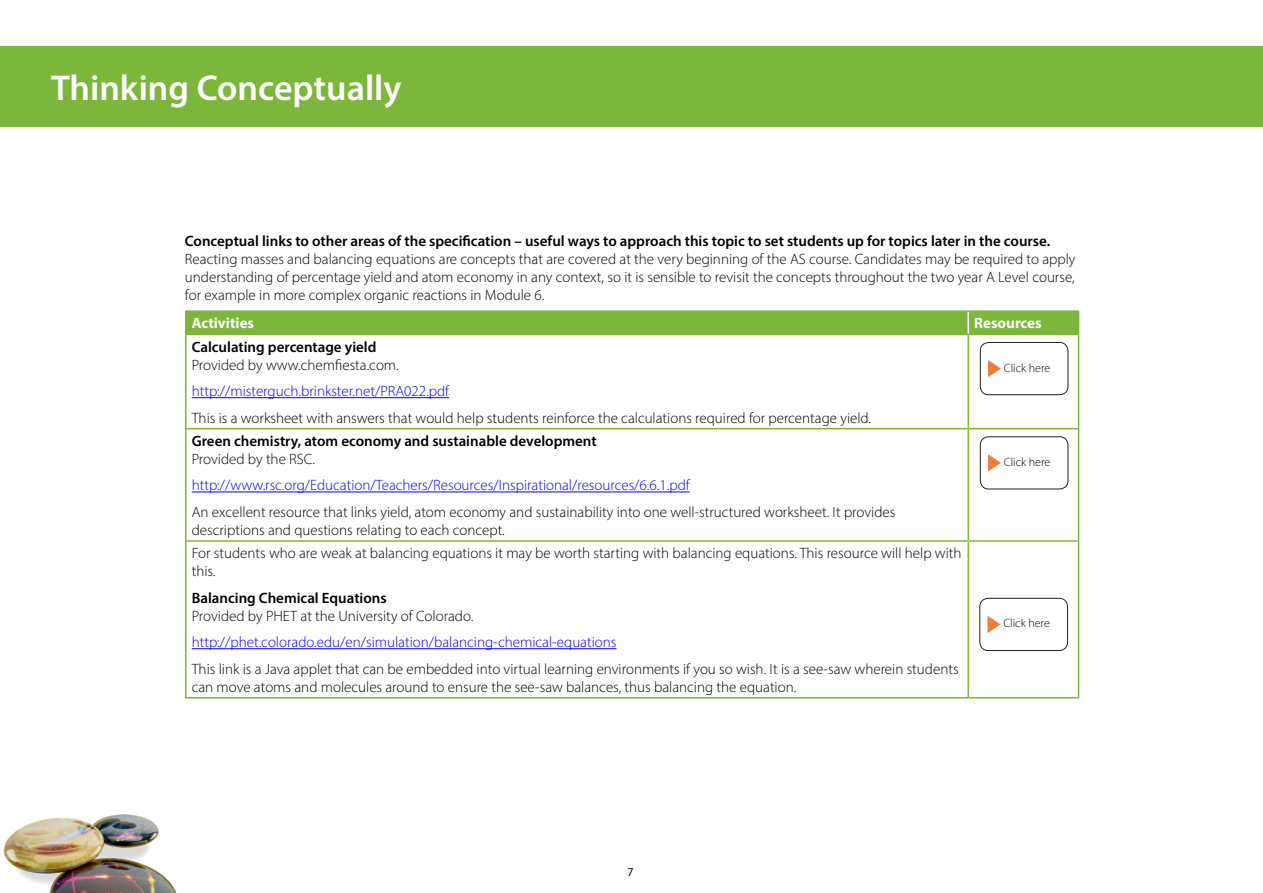
<style>
.page{position:relative;width:1263px;height:893px;background:#fff}
.page>*{position:absolute;margin:0;border:0;box-sizing:border-box;transform-origin:0 0}
.TConc_H1{font:600 36px "Myriad Pro";color:#fff}
.TConc_Body{font:300 15px/18px "Myriad Pro";color:#000}
.CC_Body{font:300 15px/18px "Myriad Pro";color:#000}
.CC_H2{font:600 15px "Myriad Pro";color:#000}
.CC_Body-2{font:300 15px "Myriad Pro";color:#00f}
.TConc_Body-2{font:300 15px "Myriad Pro";color:#00f}
.TCont_TableHeading{font:700 15px "Myriad Pro";color:#fff}
.t1{font:300 12px "Myriad Pro";color:#000}
.t2{font:12px "Myriad Pro";color:#000}
</style>
<div class="page">
<img style="left:3px;top:814px;width:174px;height:79px">
<div style="left:0;top:47px;width:1263px;height:80px;background:#7cb73c"></div>
<hr style="left:185px;top:310px;width:783px;height:2px;background:#7cb73c">
<hr style="left:968px;top:310px;width:111px;height:2px;background:#7cb73c">
<div style="left:185px;top:311px;width:894px;height:23px;background:#7cb73c"></div>
<hr style="left:185px;top:334px;width:783px;height:1px;background:#7cb73c">
<hr style="left:968px;top:334px;width:111px;height:1px;background:#7cb73c">
<hr style="left:185px;top:335px;width:1px;height:93px;background:#7cb73c">
<hr style="left:967px;top:335px;width:2px;height:93px;background:#7cb73c">
<hr style="left:1078px;top:335px;width:1px;height:93px;background:#7cb73c">
<hr style="left:185px;top:428px;width:783px;height:1px;background:#7cb73c">
<hr style="left:185px;top:429px;width:1px;height:111px;background:#7cb73c">
<hr style="left:968px;top:428px;width:111px;height:1px;background:#7cb73c">
<hr style="left:967px;top:429px;width:2px;height:111px;background:#7cb73c">
<hr style="left:1078px;top:429px;width:1px;height:111px;background:#7cb73c">
<hr style="left:185px;top:540px;width:783px;height:2px;background:#7cb73c">
<hr style="left:185px;top:542px;width:1px;height:155px;background:#7cb73c">
<hr style="left:968px;top:540px;width:111px;height:2px;background:#7cb73c">
<hr style="left:967px;top:542px;width:2px;height:155px;background:#7cb73c">
<hr style="left:1078px;top:542px;width:1px;height:155px;background:#7cb73c">
<hr style="left:185px;top:697px;width:783px;height:1px;background:#7cb73c">
<hr style="left:968px;top:697px;width:111px;height:1px;background:#7cb73c">
<hr style="left:967px;top:312px;width:2px;height:22px;background:#fff">
<hr style="left:192px;top:397px;width:257px;height:1px;background:#00f">
<div style="left:980px;top:342px;width:88px;height:53px;border:1px solid #231f20;border-radius:8px"></div>
<svg style="left:988px;top:360px;width:13px;height:17px"></svg>
<hr style="left:192px;top:492px;width:498px;height:1px;background:#00f">
<div style="left:980px;top:436px;width:88px;height:53px;border:1px solid #231f20;border-radius:8px"></div>
<svg style="left:988px;top:454px;width:13px;height:17px"></svg>
<hr style="left:192px;top:648px;width:424px;height:1px;background:#00f">
<div style="left:979px;top:598px;width:89px;height:53px;border:1px solid #231f20;border-radius:8px"></div>
<svg style="left:987px;top:616px;width:13px;height:17px"></svg>
<h1 class="TConc_H1" style="left:51px;top:65px;width:352px">Thinking Conceptually</h1>
<h2 class="CC_H2" style="left:185px;top:232px;width:867px">Conceptual links to other areas of the specification – useful ways to approach this topic to set students up for topics later in the course.</h2>
<p class="TConc_Body" style="left:185px;top:250px;width:892px;text-align:justify">Reacting masses and balancing equations are concepts that are covered at the very beginning of the AS course. Candidates may be required to apply understanding of percentage yield and atom economy in any context, so it is sensible to revisit the concepts throughout the two year A Level course, for example in more complex organic reactions in Module 6.</p>
<p class="TCont_TableHeading" style="left:192px;top:314px;width:64px">Activities</p>
<p class="TCont_TableHeading" style="left:974px;top:314px;width:69px">Resources</p>
<h2 class="CC_H2" style="left:192px;top:337px;width:186px">Calculating percentage yield</h2>
<p class="CC_Body" style="left:192px;top:356px;width:209px">Provided by www.chemfiesta.com.</p>
<p class="CC_Body-2" style="left:192px;top:382px;width:259px">http://misterguch.brinkster.net/PRA022.pdf</p>
<p class="CC_Body" style="left:192px;top:409px;width:681px">This is a worksheet with answers that would help students reinforce the calculations required for percentage yield.</p>
<p class="t1" style="left:1004px;top:360px;width:48px">Click here</p>
<h2 class="CC_H2" style="left:192px;top:431px;width:406px">Green chemistry, atom economy and sustainable development</h2>
<p class="CC_Body" style="left:192px;top:450px;width:125px">Provided by the RSC.</p>
<p class="CC_Body-2" style="left:192px;top:476px;width:499px">http://www.rsc.org/Education/Teachers/Resources/Inspirational/resources/6.6.1.pdf</p>
<p class="CC_Body" style="left:192px;top:503px;width:705px">An excellent resource that links yield, atom economy and sustainability into one well-structured worksheet. It provides descriptions and questions relating to each concept.</p>
<p class="TConc_Body" style="left:192px;top:544px;width:771px">For students who are weak at balancing equations it may be worth starting with balancing equations. This resource will help with this.</p>
<h2 class="CC_H2" style="left:192px;top:588px;width:197px">Balancing Chemical Equations</h2>
<p class="TConc_Body" style="left:192px;top:607px;width:283px">Provided by PHET at the University of Colorado.</p>
<p class="TConc_Body-2" style="left:192px;top:633px;width:426px">http://phet.colorado.edu/en/simulation/balancing-chemical-equations</p>
<p class="TConc_Body" style="left:192px;top:660px;width:768px">This link is a Java applet that can be embedded into virtual learning environments if you so wish. It is a see-saw wherein students can move atoms and molecules around to ensure the see-saw balances, thus balancing the equation.</p>
<p class="t1" style="left:1004px;top:455px;width:48px">Click here</p>
<p class="t1" style="left:1003px;top:616px;width:48px">Click here</p>
<p class="t2" style="left:627px;top:865px;width:8px">7</p>
</div>
